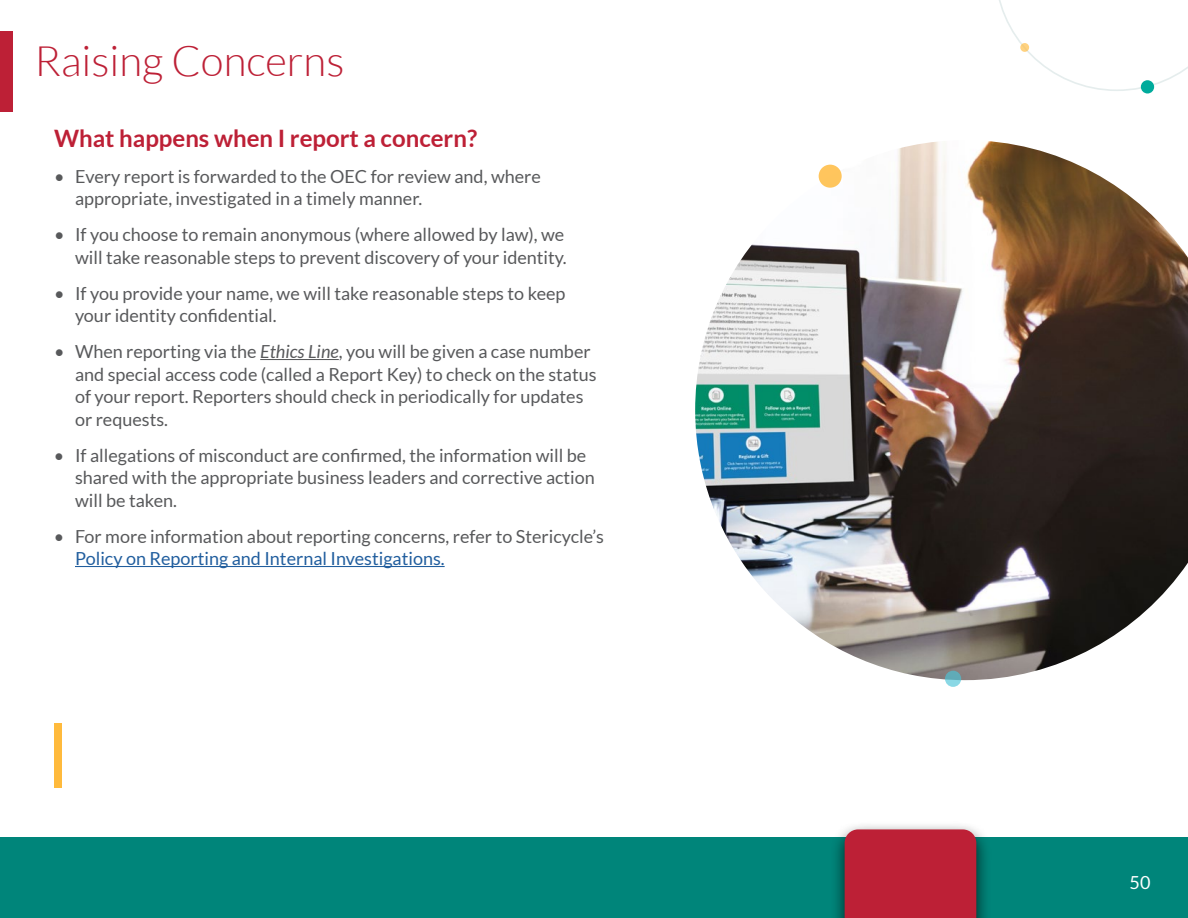
<style>
.page{position:relative;width:1188px;height:918px;background:#fff}
.page>*{position:absolute;margin:0;border:0;box-sizing:border-box;transform-origin:0 0}
.t1{font:300 42px "Lato";color:#bd2036}
.t2{font:700 24px "Lato";color:#bd2036}
.t3{font:18px/22.5px "Lato";color:#58595b}
.t4{font:18px "Lato";color:#215e9e}
.t5{font:18px "Lato";color:#fff}
.s1{font-style:italic}
</style>
<div class="page">
<img style="left:695px;top:141px;width:493px;height:539px">
<div style="left:0;top:31px;width:14px;height:81px;background:#bd2036"></div>
<svg style="left:999px;top:0;width:189px;height:91px"></svg>
<div style="left:1141px;top:80px;width:13px;height:14px;background:#00ab9c;border-radius:50%"></div>
<svg style="left:1020px;top:43px;width:9px;height:9px"></svg>
<hr style="left:260px;top:359px;width:79px;height:1px;background:#58595b">
<hr style="left:75px;top:566px;width:370px;height:1px;background:#215e9e">
<div style="left:819px;top:165px;width:23px;height:23px;background:#fec55d;border-radius:50%"></div>
<svg style="left:945px;top:671px;width:16px;height:16px"></svg>
<div style="left:54px;top:723px;width:7px;height:65px;background:#ffba3c"></div>
<div style="left:0;top:837px;width:1188px;height:81px;background:#00857a"></div>
<div style="left:830px;top:821px;width:161px;height:97px;background:#000;opacity:.75"></div>
<div style="left:845px;top:829px;width:131px;height:89px;background:#bd2036"></div>
<h1 class="t1" style="left:35px;top:38px;width:311px">Raising Concerns</h1>
<h2 class="t2" style="left:54px;top:124px;width:425px">What happens when I report a concern?</h2>
<p class="t3" style="left:75px;top:165px;width:467px;text-indent:-21px">• Every report is forwarded to the OEC for review and, where appropriate, investigated in a timely manner.</p>
<p class="t3" style="left:54px;top:223px;width:514px;text-align:right">• If you choose to remain anonymous (where allowed by law), we will take reasonable steps to prevent discovery of your identity.</p>
<p class="t3" style="left:75px;top:282px;width:492px;text-indent:-21px">• If you provide your name, we will take reasonable steps to keep your identity confidential.</p>
<p class="t3" style="left:75px;top:340px;width:523px;text-indent:-21px">• When reporting via the <span class="s1">Ethics Line</span>, you will be given a case number and special access code (called a Report Key) to check on the status of your report. Reporters should check in periodically for updates or requests.</p>
<p class="t3" style="left:75px;top:444px;width:521px;text-indent:-21px">• If allegations of misconduct are confirmed, the information will be shared with the appropriate business leaders and corrective action will be taken.</p>
<p class="t3" style="left:54px;top:525px;width:552px">• For more information about reporting concerns, refer to Stericycle’s</p>
<p class="t4" style="left:75px;top:549px;width:371px">Policy on Reporting and Internal Investigations.</p>
<p class="t5" style="left:1130px;top:872px;width:22px">50</p>
</div>
